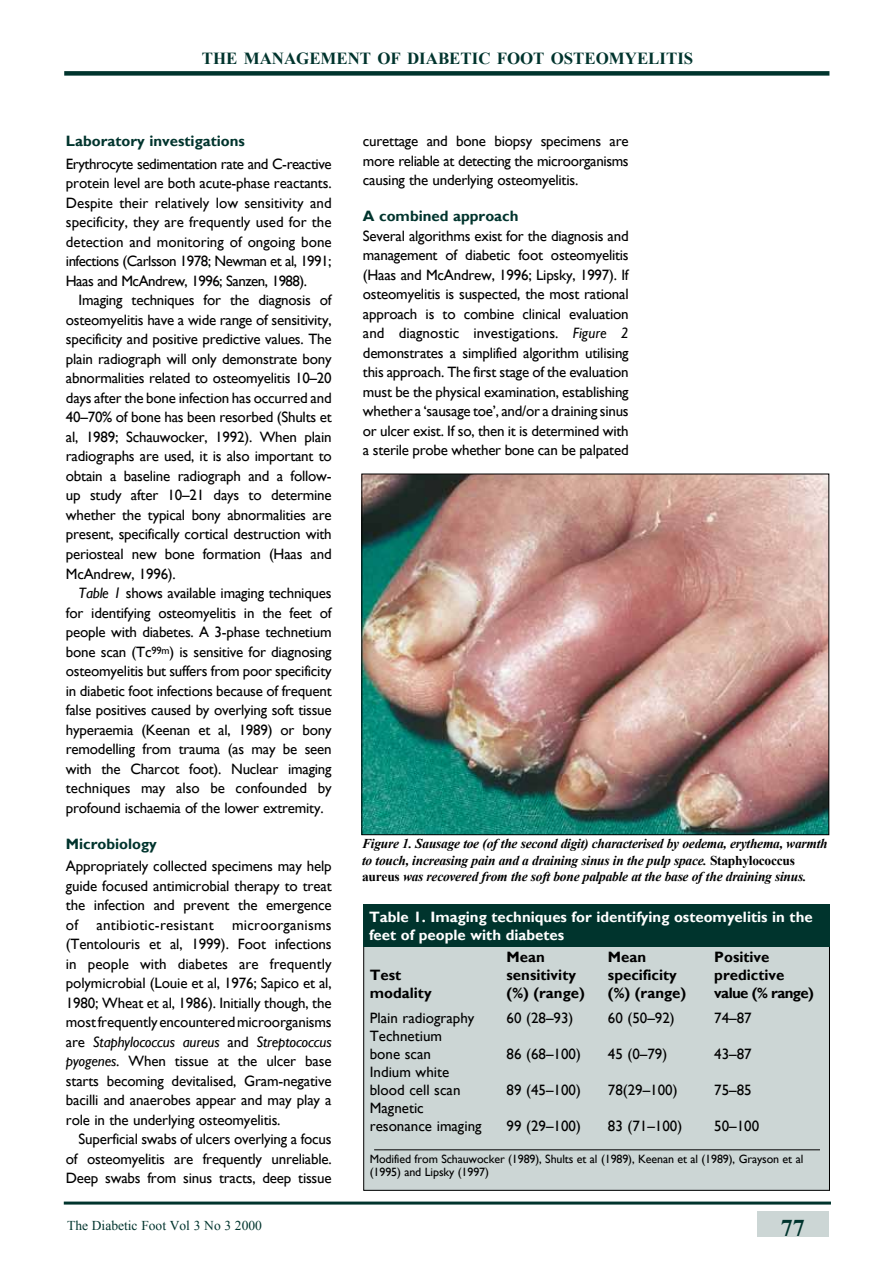
<style>
.page{position:relative;width:893px;height:1263px;background:#fff}
.page>*{position:absolute;margin:0;border:0;box-sizing:border-box;transform-origin:0 0}
.t1{font:700 24px "Times New Roman";color:#00342d}
.t2{font:700 16.8px "Times New Roman";color:#00342d}
.t3{font:15px/19.5px "Gill Sans";letter-spacing:-.015em;color:#000;text-align:justify}
.t4{font:700 15px "Gill Sans";color:#000}
.t5{font:700 15px/18px "Gill Sans";color:#fff}
.t6{font:700 15px "Gill Sans";color:#00342d}
.t7{font:italic 700 13.5px/16.5px "Times New Roman";letter-spacing:-.02em;color:#000}
.t8{font:13.5px "Times New Roman";color:#00342d}
.t9{font:12px/13.5px "Gill Sans";letter-spacing:-.01em;color:#000}
.s1{font-style:italic}
.s2{font-style:normal}
</style>
<div class="page">
<div style="left:757px;top:1212px;width:72px;height:25px;background:#ccd6d5"></div>
<hr style="left:64px;top:1201px;width:767px;height:3px;background:#00342d">
<div style="left:64px;top:71px;width:765px;height:5px;background:#00342d"></div>
<img style="left:363px;top:476px;width:464px;height:357px">
<div style="left:364px;top:905px;width:465px;height:285px;background:#ccd6d5"></div>
<div style="left:363px;top:904px;width:466px;height:43px;background:#00342d"></div>
<hr style="left:374px;top:1149px;width:446px;height:1px;background:#000">
<p class="t2" style="left:202px;top:47px;width:493px">THE MANAGEMENT OF DIABETIC FOOT OSTEOMYELITIS</p>
<p class="t6" style="left:66px;top:132px;width:181px">Laboratory investigations</p>
<p class="t3" style="left:66px;top:154px;width:267px">Erythrocyte sedimentation rate and C-reactive protein level are both acute-phase reactants.<br>Despite their relatively low sensitivity and specificity, they are frequently used for the detection and monitoring of ongoing bone infections (Carlsson 1978; Newman et al, 1991; Haas and McAndrew, 1996; Sanzen, 1988).</p>
<p class="t3" style="left:66px;top:290px;width:267px;text-indent:13px">Imaging techniques for the diagnosis of osteomyelitis have a wide range of sensitivity, specificity and positive predictive values. The plain radiograph will only demonstrate bony abnormalities related to osteomyelitis 10–20 days after the bone infection has occurred and 40–70% of bone has been resorbed (Shults et al, 1989; Schauwocker, 1992). When plain radiographs are used, it is also important to obtain a baseline radiograph and a follow&shy;up study after 10–21 days to determine whether the typical bony abnormalities are present, specifically cortical destruction with periosteal new bone formation (Haas and McAndrew, 1996).</p>
<p class="t3" style="left:66px;top:583px;width:267px;text-indent:13px"><span class="s1">Table 1</span> shows available imaging techniques for identifying osteomyelitis in the feet of people with diabetes. A 3-phase technetium bone scan (Tc<sup>99m</sup>) is sensitive for diagnosing osteomyelitis but suffers from poor specificity in diabetic foot infections because of frequent false positives caused by overlying soft tissue hyperaemia (Keenan et al, 1989) or bony remodelling from trauma (as may be seen with the Charcot foot). Nuclear imaging techniques may also be confounded by profound ischaemia of the lower extremity.</p>
<p class="t6" style="left:66px;top:834px;width:92px">Microbiology</p>
<p class="t3" style="left:66px;top:856px;width:267px">Appropriately collected specimens may help guide focused antimicrobial therapy to treat the infection and prevent the emergence of antibiotic-resistant microorganisms (Tentolouris et al, 1999). Foot infections in people with diabetes are frequently polymicrobial (Louie et al, 1976; Sapico et al, 1980; Wheat et al, 1986). Initially though, the most frequently encountered microorganisms are <span class="s1">Staphylococcus aureus</span> and <span class="s1">Streptococcus pyogenes</span>. When tissue at the ulcer base starts becoming devitalised, Gram-negative bacilli and anaerobes appear and may play a role in the underlying osteomyelitis.</p>
<p class="t3" style="left:66px;top:1129px;width:267px;text-indent:13px">Superficial swabs of ulcers overlying a focus of osteomyelitis are frequently unreliable.<br>Deep swabs from sinus tracts, deep tissue</p>
<p class="t3" style="left:363px;top:131px;width:267px">curettage and bone biopsy specimens are more reliable at detecting the microorganisms causing the underlying osteomyelitis.</p>
<p class="t6" style="left:363px;top:207px;width:157px">A combined approach</p>
<p class="t3" style="left:363px;top:226px;width:267px">Several algorithms exist for the diagnosis and management of diabetic foot osteomyelitis (Haas and McAndrew, 1996; Lipsky, 1997). If osteomyelitis is suspected, the most rational approach is to combine clinical evaluation and diagnostic investigations. <span class="s1">Figure 2 </span>demonstrates a simplified algorithm utilising this approach. The first stage of the evaluation must be the physical examination, establishing whether a ‘sausage toe’, and/or a draining sinus or ulcer exist. If so, then it is determined with a sterile probe whether bone can be palpated</p>
<p class="t7" style="left:362px;top:835px;width:467px">Figure 1. Sausage toe (of the second digit) characterised by oedema, erythema, warmth to touch, increasing pain and a draining sinus in the pulp space. <span class="s2">Staphylococcus aureus</span> was recovered from the soft bone palpable at the base of the draining sinus.</p>
<p class="t5" style="left:369px;top:908px;width:445px">Table 1. Imaging techniques for identifying osteomyelitis in the feet of people with diabetes</p>
<p class="t4" style="left:507px;top:947px;width:40px">Mean</p>
<p class="t4" style="left:608px;top:947px;width:81px">Mean P</p>
<p class="t4" style="left:724px;top:947px;width:47px">ositive</p>
<p class="t4" style="left:370px;top:965px;width:33px">Test</p>
<p class="t4" style="left:507px;top:965px;width:71px">sensitivity</p>
<p class="t4" style="left:608px;top:965px;width:70px">specificity</p>
<p class="t4" style="left:714px;top:965px;width:72px">predictive</p>
<p class="t4" style="left:370px;top:983px;width:63px">modality</p>
<p class="t4" style="left:507px;top:983px;width:80px">(%) (range)</p>
<p class="t4" style="left:608px;top:983px;width:80px">(%) (range)</p>
<p class="t4" style="left:714px;top:983px;width:101px">value (% range)</p>
<p class="t3" style="left:370px;top:1008px;width:106px">Plain radiography</p>
<p class="t3" style="left:507px;top:1008px;width:68px">60 (28–93)</p>
<p class="t3" style="left:608px;top:1008px;width:68px">60 (50–92)</p>
<p class="t3" style="left:714px;top:1008px;width:39px">74–87</p>
<p class="t3" style="left:370px;top:1027px;width:74px;line-height:18px">Technetium bone scan</p>
<p class="t3" style="left:507px;top:1044px;width:76px">86 (68–100)</p>
<p class="t3" style="left:608px;top:1044px;width:61px">45 (0–79)</p>
<p class="t3" style="left:714px;top:1044px;width:39px">43–87</p>
<p class="t3" style="left:370px;top:1063px;width:92px;line-height:18px">Indium white blood cell scan</p>
<p class="t3" style="left:507px;top:1080px;width:76px">89 (45–100)</p>
<p class="t3" style="left:608px;top:1080px;width:71px">78(29–100)</p>
<p class="t3" style="left:714px;top:1080px;width:39px">75–85</p>
<p class="t3" style="left:370px;top:1099px;width:113px;line-height:18px">Magnetic resonance imaging</p>
<p class="t3" style="left:507px;top:1116px;width:76px">99 (29–100)</p>
<p class="t3" style="left:608px;top:1116px;width:76px">83 (71–100)</p>
<p class="t3" style="left:714px;top:1116px;width:46px">50–100</p>
<p class="t9" style="left:370px;top:1152px;width:435px">Modified from Schauwocker (1989), Shults et al (1989), Keenan et al (1989), Grayson et al (1995) and Lipsky (1997)</p>
<p class="t8" style="left:67px;top:1216px;width:196px">The Diabetic Foot Vol 3 No 3 2000</p>
<h1 class="t1" style="left:781px;top:1211px;width:25px">77</h1>
</div>
